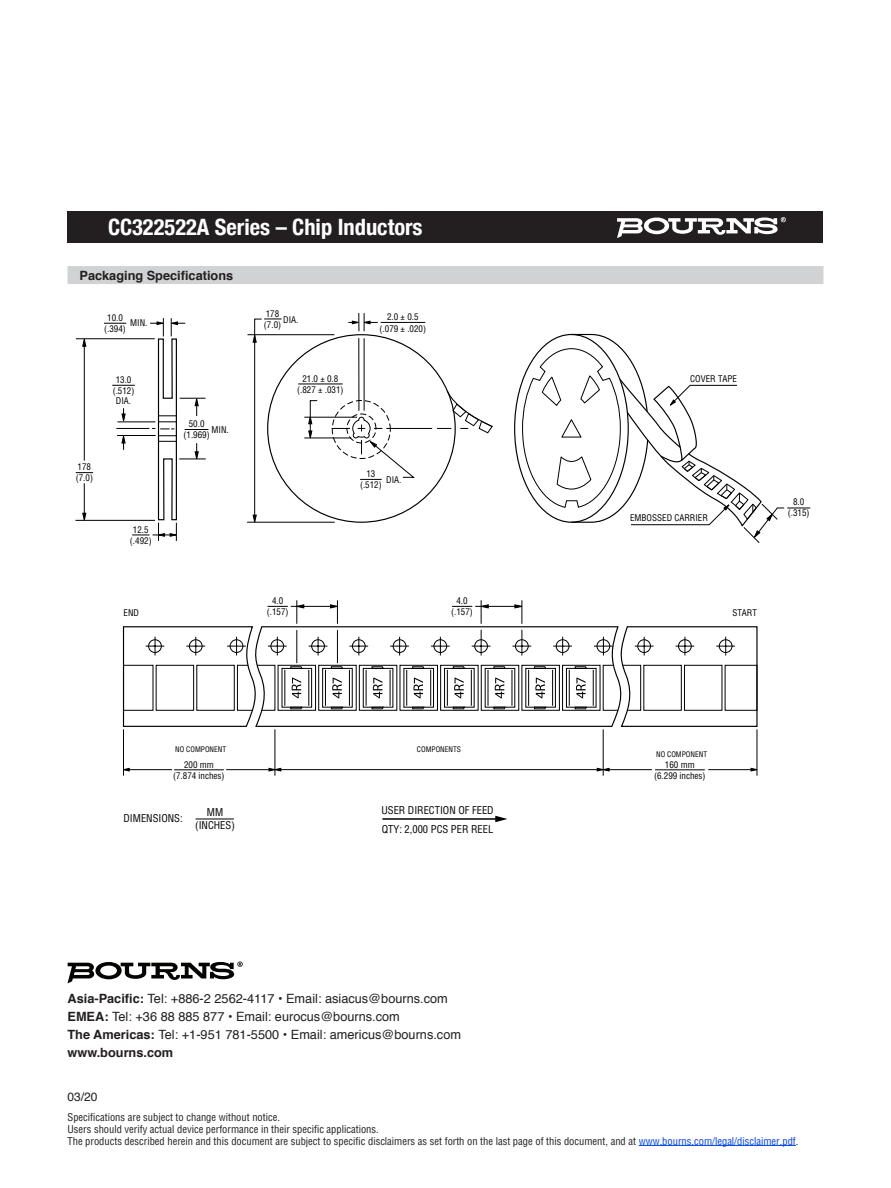
<style>
.page{position:relative;width:891px;height:1188px;background:#fff}
.page>*{position:absolute;margin:0;border:0;box-sizing:border-box;transform-origin:0 0}
.t1{font:700 condensed 22.5px "Helvetica Neue";color:#fff}
.t2{font:12.75px/18.3px "Helvetica";color:#231f20}
.t3{font:700 12.75px "Helvetica";color:#231f20}
.t4{font:12px "Helvetica";color:#231f20}
.t5{font:condensed 10.5px/12px "Helvetica";color:#231f20}
.t6{font:condensed 10.5px/19px "Helvetica";color:#000}
.t7{font:condensed 9px/11.2px "Helvetica";color:#000;text-align:center}
.t8{font:condensed 7.5px "Helvetica";color:#000}
.s1{font-weight:700}
.s2{color:#0042f4}
</style>
<div class="page">
<div style="left:68px;top:212px;width:756px;height:31px;background:#231f20"></div>
<svg style="left:617px;top:217px;width:169px;height:21px"></svg>
<hr style="left:639px;top:1145px;width:157px;height:1px;background:#0042f4">
<div style="left:68px;top:266px;width:756px;height:18px;background:#d1d2d4"></div>
<div style="left:347px;top:414px;width:29px;height:29px;border:1px dashed #000;border-radius:50%"></div>
<hr style="left:76px;top:338px;width:79px;height:1px;background:#000">
<hr style="left:75px;top:520px;width:80px;height:1px;background:#000">
<svg style="left:82px;top:338px;width:4px;height:9px"></svg>
<hr style="left:84px;top:483px;width:1px;height:32px;background:#000">
<svg style="left:82px;top:513px;width:4px;height:8px"></svg>
<hr style="left:84px;top:344px;width:1px;height:117px;background:#000">
<svg style="left:76px;top:472px;width:17px;height:1px"></svg>
<hr style="left:304px;top:417px;width:53px;height:1px;background:#000">
<hr style="left:304px;top:438px;width:47px;height:1px;background:#000">
<svg style="left:104px;top:318px;width:105px;height:223px"></svg>
<hr style="left:382px;top:818px;width:116px;height:2px;background:#000">
<svg style="left:495px;top:816px;width:12px;height:6px"></svg>
<hr style="left:123px;top:729px;width:1px;height:47px;background:#000">
<hr style="left:226px;top:769px;width:45px;height:1px;background:#000">
<hr style="left:275px;top:729px;width:1px;height:47px;background:#000">
<hr style="left:603px;top:729px;width:1px;height:47px;background:#000">
<hr style="left:757px;top:729px;width:1px;height:47px;background:#000">
<svg style="left:124px;top:768px;width:6px;height:3px"></svg>
<hr style="left:128px;top:769px;width:44px;height:1px;background:#000">
<hr style="left:174px;top:769px;width:50px;height:1px;background:#000">
<svg style="left:751px;top:768px;width:7px;height:3px"></svg>
<hr style="left:708px;top:769px;width:45px;height:1px;background:#000">
<hr style="left:608px;top:769px;width:44px;height:1px;background:#000">
<hr style="left:655px;top:769px;width:50px;height:1px;background:#000">
<svg style="left:597px;top:768px;width:13px;height:3px"></svg>
<svg style="left:269px;top:768px;width:12px;height:3px"></svg>
<hr style="left:280px;top:769px;width:320px;height:1px;background:#000">
<svg style="left:122px;top:600px;width:636px;height:127px"></svg>
<hr style="left:248px;top:334px;width:86px;height:1px;background:#000">
<hr style="left:247px;top:522px;width:88px;height:1px;background:#000">
<svg style="left:308px;top:400px;width:10px;height:39px"></svg>
<svg style="left:253px;top:318px;width:29px;height:205px"></svg>
<svg style="left:348px;top:313px;width:30px;height:18px"></svg>
<hr style="left:381px;top:322px;width:44px;height:1px;background:#000">
<hr style="left:298px;top:384px;width:45px;height:1px;background:#000">
<hr style="left:359px;top:338px;width:1px;height:72px;background:#000">
<hr style="left:364px;top:339px;width:1px;height:71px;background:#000">
<hr style="left:386px;top:428px;width:46px;height:1px;background:#000">
<svg style="left:437px;top:390px;width:56px;height:44px"></svg>
<svg style="left:332px;top:416px;width:84px;height:64px"></svg>
<svg style="left:522px;top:333px;width:288px;height:210px"></svg>
<hr style="left:196px;top:819px;width:38px;height:1px;background:#000">
<svg style="left:68px;top:962px;width:175px;height:21px"></svg>
<h1 class="t1" style="left:108px;top:208px;width:316px">CC322522A Series – Chip Inductors</h1>
<p class="t3" style="left:80px;top:265px;width:155px">Packaging Specifications</p>
<p class="t7" style="left:104px;top:312px;width:23px">10.0 (.394)</p>
<p class="t7" style="left:130px;top:317px;width:19px">MIN.</p>
<p class="t7" style="left:113px;top:374px;width:23px">13.0 (.512)</p>
<p class="t7" style="left:116px;top:395px;width:17px">DIA.</p>
<p class="t7" style="left:76px;top:461px;width:19px;text-align:left">178 (7.0)</p>
<p class="t7" style="left:130px;top:523px;width:23px">12.5 (.492)</p>
<p class="t7" style="left:184px;top:418px;width:28px">50.0 (1.969)</p>
<p class="t7" style="left:212px;top:424px;width:19px">MIN.</p>
<p class="t7" style="left:264px;top:307px;width:19px;text-align:left">178 (7.0)</p>
<p class="t7" style="left:380px;top:311px;width:48px">2.0 ± 0.5 (.079 ± .020)</p>
<p class="t7" style="left:283px;top:313px;width:17px">DIA.</p>
<p class="t7" style="left:297px;top:373px;width:48px">21.0 ± 0.8 (.827 ± .031)</p>
<p class="t7" style="left:360px;top:468px;width:23px">13 (.512)</p>
<p class="t7" style="left:386px;top:474px;width:17px">DIA.</p>
<p class="t7" style="left:690px;top:373px;width:48px">COVER TAPE</p>
<p class="t7" style="left:630px;top:512px;width:79px">EMBOSSED CARRIER</p>
<p class="t7" style="left:267px;top:595px;width:23px">4.0 (.157)</p>
<p class="t7" style="left:451px;top:595px;width:23px">4.0 (.157)</p>
<p class="t7" style="left:124px;top:607px;width:17px">END</p>
<p class="t7" style="left:732px;top:607px;width:26px">START</p>
<p class="t7" style="left:788px;top:497px;width:23px;line-height:10.8px">8.0 (.315)</p>
<p class="t8" style="left:175px;top:745px;width:53px">NO COMPONENT</p>
<p class="t8" style="left:417px;top:745px;width:46px">COMPONENTS</p>
<p class="t8" style="left:656px;top:749px;width:53px">NO COMPONENT</p>
<p class="t7" style="left:173px;top:759px;width:53px">200 mm (7.874 inches)</p>
<p class="t7" style="left:654px;top:759px;width:53px">160 mm (6.299 inches)</p>
<p class="t6" style="left:124px;top:809px;width:61px">DIMENSIONS:</p>
<p class="t6" style="left:195px;top:806px;width:41px;line-height:12.6px;text-align:center">MM (INCHES)</p>
<p class="t6" style="left:381px;top:800px;width:114px">USER DIRECTION OF FEED<br>QTY: 2,000 PCS PER REEL</p>
<p class="t2" style="left:68px;top:989px;width:395px"><span class="s1">Asia-Pacific:</span> Tel: +886-2 2562-4117 • Email: asiacus@bourns.com <span class="s1">EMEA:</span> Tel: +36 88 885 877 • Email: eurocus@bourns.com<br><span class="s1">The Americas:</span> Tel: +1-951 781-5500 • Email: americus@bourns.com <span class="s1">www.bourns.com</span></p>
<p class="t4" style="left:68px;top:1088px;width:32px">03/20</p>
<p class="t5" style="left:68px;top:1110px;width:732px">Specifications are subject to change without notice.<br>Users should verify actual device performance in their specific applications.<br>The products described herein and this document are subject to specific disclaimers as set forth on the last page of this document, and at <span class="s2">www.bourns.com/legal/disclaimer.pdf</span>.</p>
</div>
